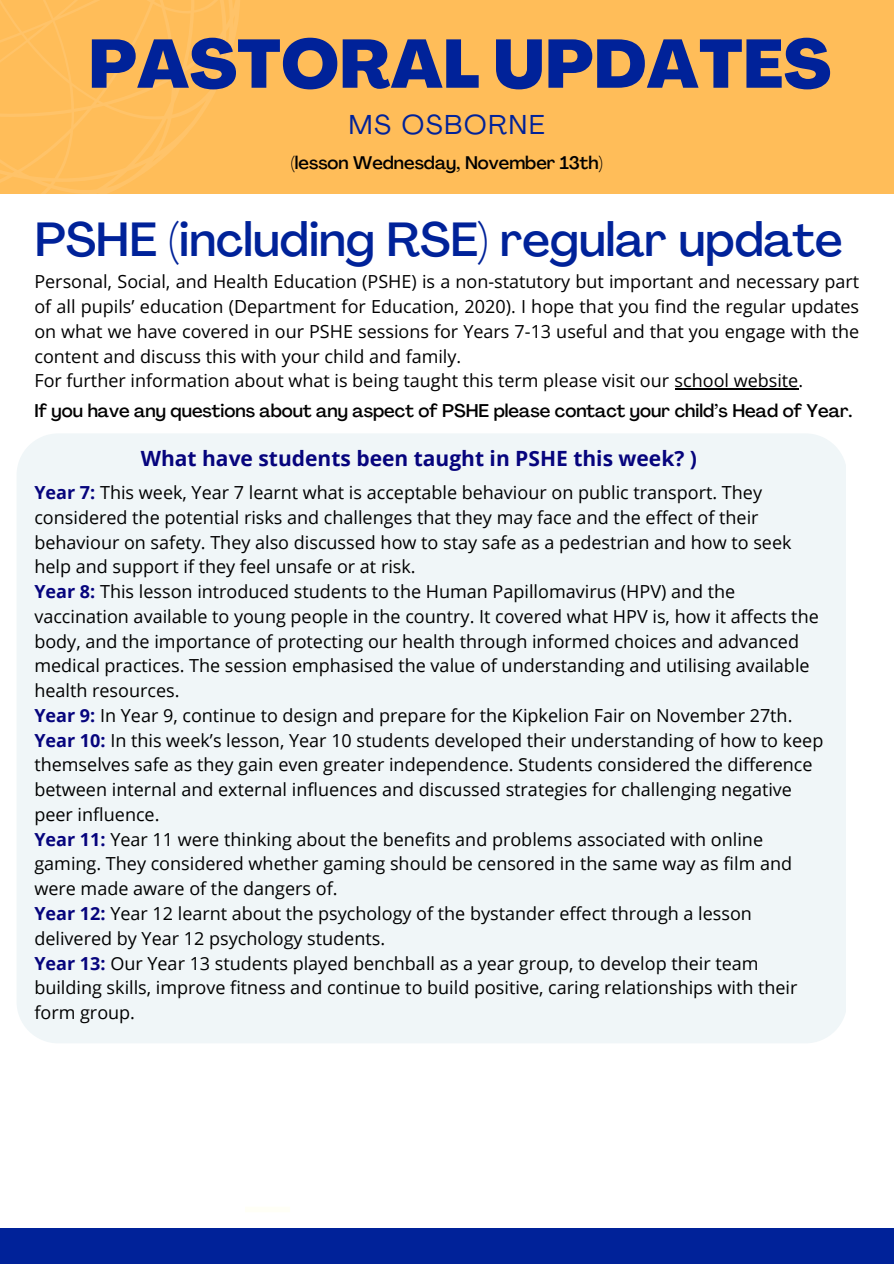
<style>
.page{position:relative;width:894px;height:1264px;background:#fff}
.page>*{position:absolute;margin:0;border:0;box-sizing:border-box;transform-origin:0 0}
.t1{font:800 67.5px "Agrandir";color:#029}
.t2{font:500 47.25px "Agrandir";color:#029}
.t3{font:27px "Agrandir";letter-spacing:.07em;color:#029}
.t4{font:700 21px "Open Sans";color:#06047d}
.t5{font:500 18.15px "Agrandir";color:#000}
.t6{font:18px/24.8px "Open Sans";color:#000}
.t7{font:500 18px "Agrandir";color:#000}
.s1{font-weight:700;color:#06047d}
</style>
<div class="page">
<div style="left:0;top:0;width:893px;height:194px;background:#ffbd59"></div>
<svg style="left:0;top:0;width:240px;height:194px"></svg>
<div style="left:0;top:1228px;width:893px;height:35px;background:#029"></div>
<div style="left:245px;top:1206px;width:45px;height:6px;background:#fffff6"></div>
<div style="left:17px;top:434px;width:828px;height:609px;background:#f0f6f8"></div>
<hr style="left:674px;top:388px;width:124px;height:1px;background:#000">
<h3 class="t1" style="left:88px;top:37px;width:743px">PASTORAL UPDATES</h3>
<h5 class="t3" style="left:349px;top:114px;width:197px">MS OSBORNE</h5>
<p class="t7" style="left:291px;top:155px;width:313px">(lesson Wednesday, November 13th)</p>
<h2 class="t2" style="left:35px;top:221px;width:809px">PSHE (including RSE) regular update</h2>
<p class="t6" style="left:34px;top:269px;width:826px;text-align:justify">Personal, Social, and Health Education (PSHE) is a non-statutory but important and necessary part of all pupils’ education (Department for Education, 2020). I hope that you find the regular updates on what we have covered in our PSHE sessions for Years 7-13 useful and that you engage with the content and discuss this with your child and family.</p>
<h1 class="t6" style="left:34px;top:368px;width:770px">For further information about what is being taught this term please visit our school website.</h1>
<p class="t5" style="left:34px;top:403px;width:819px">If you have any questions about any aspect of PSHE please contact your child’s Head of Year.</p>
<h5 class="t4" style="left:141px;top:443px;width:557px">What have students been taught in PSHE this week? )</h5>
<h4 class="t6" style="left:34px;top:479px;width:758px"><span class="s1">Year 7:</span> This week, Year 7 learnt what is acceptable behaviour on public transport. They considered the potential risks and challenges that they may face and the effect of their behaviour on safety. They also discussed how to stay safe as a pedestrian and how to seek help and support if they feel unsafe or at risk.</h4>
<p class="t6" style="left:34px;top:578px;width:785px"><span class="s1">Year 8:</span> This lesson introduced students to the Human Papillomavirus (HPV) and the vaccination available to young people in the country. It covered what HPV is, how it affects the body, and the importance of protecting our health through informed choices and advanced medical practices. The session emphasised the value of understanding and utilising available health resources.</p>
<p class="t6" style="left:34px;top:702px;width:759px"><span class="s1">Year 9:</span> In Year 9, continue to design and prepare for the Kipkelion Fair on November 27th.</p>
<p class="t6" style="left:34px;top:727px;width:790px"><span class="s1">Year 10:</span> In this week’s lesson, Year 10 students developed their understanding of how to keep themselves safe as they gain even greater independence. Students considered the difference between internal and external influences and discussed strategies for challenging negative peer influence.</p>
<p class="t6" style="left:34px;top:826px;width:759px"><span class="s1">Year 11:</span> Year 11 were thinking about the benefits and problems associated with online gaming. They considered whether gaming should be censored in the same way as film and were made aware of the dangers of.</p>
<p class="t6" style="left:34px;top:900px;width:719px"><span class="s1">Year 12:</span> Year 12 learnt about the psychology of the bystander effect through a lesson delivered by Year 12 psychology students.</p>
<p class="t6" style="left:34px;top:950px;width:764px"><span class="s1">Year 13:</span> Our Year 13 students played benchball as a year group, to develop their team building skills, improve fitness and continue to build positive, caring relationships with their form group.</p>
</div>
